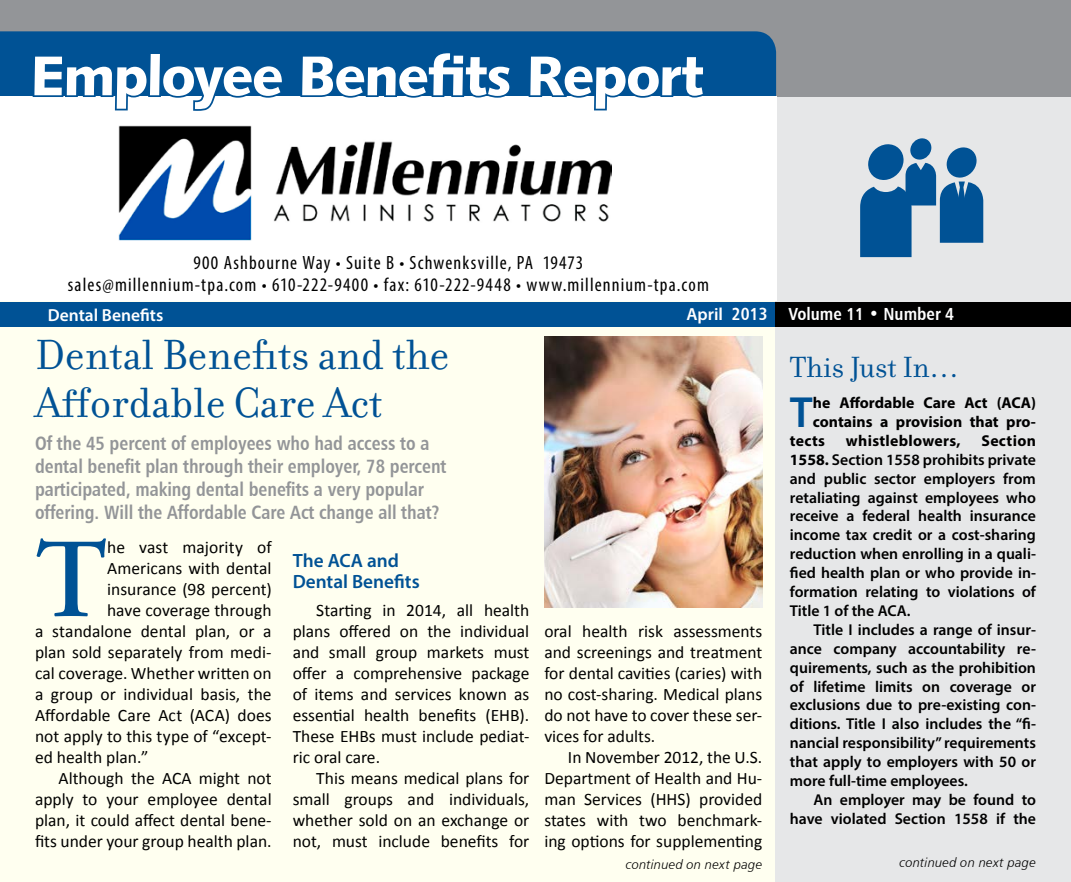
<style>
.page{position:relative;width:1071px;height:882px;background:#fff}
.page>*{position:absolute;margin:0;border:0;box-sizing:border-box;transform-origin:0 0}
.t1{font:600 112.52px "Adobe Garamond Pro";color:#005295;scale:.94 1}
.t2{font:56px "Humanist 531 BT Black A";letter-spacing:-.025em;color:#fff}
.t3{font:45.5px/47.2px "Filosofia";color:#005295}
.t4{font:600 43.75px "Myriad Pro";color:#005295}
.t5{font:31.5px "Filosofia";color:#005295}
.t6{font:19.25px/23.1px "Humanist 777 BT Bold Condensed B";color:#939598;scale:.96 1}
.t7{font:condensed 19.25px/22.8px "Myriad Pro";letter-spacing:.06em;color:#000;text-align:center}
.t8{font:600 19.25px/21px "Myriad Pro";color:#005295}
.t9{font:17.5px/21px "Calibri";color:#000;text-align:justify}
.t10{font:17.5px "Humanist 777 BT Bold Condensed B";color:#fff}
.t11{font:600 17.5px "Myriad Pro";color:#fff}
.t12{font:600 15.75px/18.9px "Myriad Pro";color:#000;text-align:justify}
.t13{font:700 15.75px "Myriad Pro";color:#000}
.t14{font:700 15.75px "Myriad Pro";letter-spacing:.02em;color:#000}
.t15{font:13.12px "Humanist 777 BT Light Italic B";letter-spacing:.015em;color:#000}
.s1{font-family:"Myriad Pro";font-weight:600}
.s2{font-weight:700}
</style>
<div class="page">
<div style="left:1px;top:1px;width:1070px;height:881px;background:#fffff0"></div>
<div style="left:776px;top:75px;width:295px;height:807px;background:#e6e7e8"></div>
<div style="left:0;top:0;width:1071px;height:96px;background:#939598"></div>
<div style="left:0;top:31px;width:776px;height:65px;background:#005295"></div>
<div style="left:0;top:96px;width:776px;height:205px;background:#fff"></div>
<svg style="left:910px;top:138px;width:22px;height:22px"></svg>
<svg style="left:860px;top:144px;width:123px;height:113px"></svg>
<div style="left:0;top:303px;width:776px;height:24px;background:#005295"></div>
<div style="left:776px;top:303px;width:295px;height:24px;background:#000"></div>
<svg style="left:31px;top:50px;width:254px;height:61px"></svg>
<div style="left:299px;top:50px;width:215px;height:48px;background:#005295"></div>
<svg style="left:527px;top:53px;width:180px;height:58px"></svg>
<img style="left:544px;top:336px;width:219px;height:272px">
<img style="left:119px;top:125px;width:493px;height:116px">
<h2 class="t2" style="left:31px;top:40px;width:674px">Employee Benefits Report</h2>
<p class="t7" style="left:68px;top:251px;width:643px">900 Ashbourne Way • Suite B • Schwenksville, PA 19473<br>sales@millennium-tpa.com • 610-222-9400 • fax: 610-222-9448 • www.millennium-tpa.com</p>
<p class="t11" style="left:48px;top:304px;width:117px">Dental Benefits</p>
<p class="t10" style="left:687px;top:303px;width:269px"><span class="s1">April</span> 2013 Volume 11 • Number 4</p>
<h3 class="t3" style="left:35px;top:332px;width:416px">Dental Benefits and the<br>Affordable Care Act</h3>
<p class="t6" style="left:35px;top:431px;width:430px">Of the 45 percent of employees who had access to a dental benefit plan through their employer, 78 percent participated, making dental benefits a very popular offering. Will the Affordable Care Act change all that?</p>
<h1 class="t1" style="left:35px;top:516px;width:78px">T</h1>
<p class="t9" style="left:107px;top:537px;width:166px">he vast majority of</p>
<p class="t9" style="left:107px;top:558px;width:166px">Americans with dental</p>
<p class="t9" style="left:107px;top:579px;width:166px">insurance (98 percent)</p>
<p class="t9" style="left:107px;top:600px;width:166px">have coverage through</p>
<p class="t9" style="left:35px;top:621px;width:238px">a standalone dental plan, or a</p>
<p class="t9" style="left:35px;top:642px;width:238px">plan sold separately from medi-</p>
<p class="t9" style="left:35px;top:663px;width:238px">cal coverage. Whether written on</p>
<p class="t9" style="left:35px;top:684px;width:238px">a group or individual basis, the</p>
<p class="t9" style="left:35px;top:705px;width:238px">Affordable Care Act (ACA) does</p>
<p class="t9" style="left:35px;top:726px;width:238px">not apply to this type of “except-</p>
<p class="t9" style="left:35px;top:747px;width:115px">ed health plan.”</p>
<p class="t9" style="left:59px;top:768px;width:215px">Although the ACA might not</p>
<p class="t9" style="left:35px;top:789px;width:238px">apply to your employee dental</p>
<p class="t9" style="left:35px;top:810px;width:238px">plan, it could affect dental bene-</p>
<p class="t9" style="left:35px;top:831px;width:238px">fits under your group health plan.</p>
<p class="t8" style="left:293px;top:549px;width:129px">The ACA and<br>Dental Benefits</p>
<p class="t9" style="left:293px;top:600px;width:238px;text-indent:24px">Starting in 2014, all health plans offered on the individual and small group markets must offer a comprehensive package of items and services known as essential health benefits (EHB).<br>These EHBs must include pediat&shy;ric oral care.</p>
<p class="t9" style="left:293px;top:768px;width:238px;text-indent:24px">This means medical plans for small groups and individuals, whether sold on an exchange or not, must include benefits for</p>
<p class="t9" style="left:544px;top:621px;width:220px">oral health risk assessments and screenings and treatment for dental cavities (caries) with no cost-sharing. Medical plans do not have to cover these ser&shy;vices for adults.</p>
<p class="t9" style="left:544px;top:747px;width:219px;text-indent:24px">In November 2012, the U.S.<br>Department of Health and Hu&shy;man Services (HHS) provided states with two benchmark&shy;ing options for supplementing</p>
<h3 class="t5" style="left:790px;top:350px;width:171px">This Just In…</h3>
<h3 class="t4" style="left:790px;top:384px;width:24px">T</h3>
<p class="t13" style="left:813px;top:392px;width:225px">he Affordable Care Act (ACA)</p>
<p class="t13" style="left:813px;top:411px;width:225px">contains a provision that pro-</p>
<p class="t13" style="left:790px;top:430px;width:37px">tects</p>
<p class="t14" style="left:846px;top:430px;width:116px">whistleblowers,</p>
<p class="t12" style="left:790px;top:431px;width:248px;text-indent:191px"><span class="s2">Section 1558.</span> Section 1558 prohibits private and public sector employers from retaliating against employees who receive a federal health insurance income tax credit or a cost-sharing reduction when enrolling in a quali&shy;fied health plan or who provide in&shy;formation relating to violations of Title 1 of the ACA.</p>
<p class="t12" style="left:790px;top:620px;width:248px;text-indent:24px">Title I includes a range of insur&shy;ance company accountability re&shy;quirements, such as the prohibition of lifetime limits on coverage or exclusions due to pre-existing con&shy;ditions. Title I also includes the “fi&shy;nancial responsibility” requirements that apply to employers with 50 or more full-time employees.</p>
<p class="t12" style="left:790px;top:790px;width:248px;text-align:right">An employer may be found to have violated Section 1558 if the</p>
<p class="t15" style="left:626px;top:857px;width:138px">continued on next page</p>
<p class="t15" style="left:900px;top:855px;width:138px">continued on next page</p>
</div>
